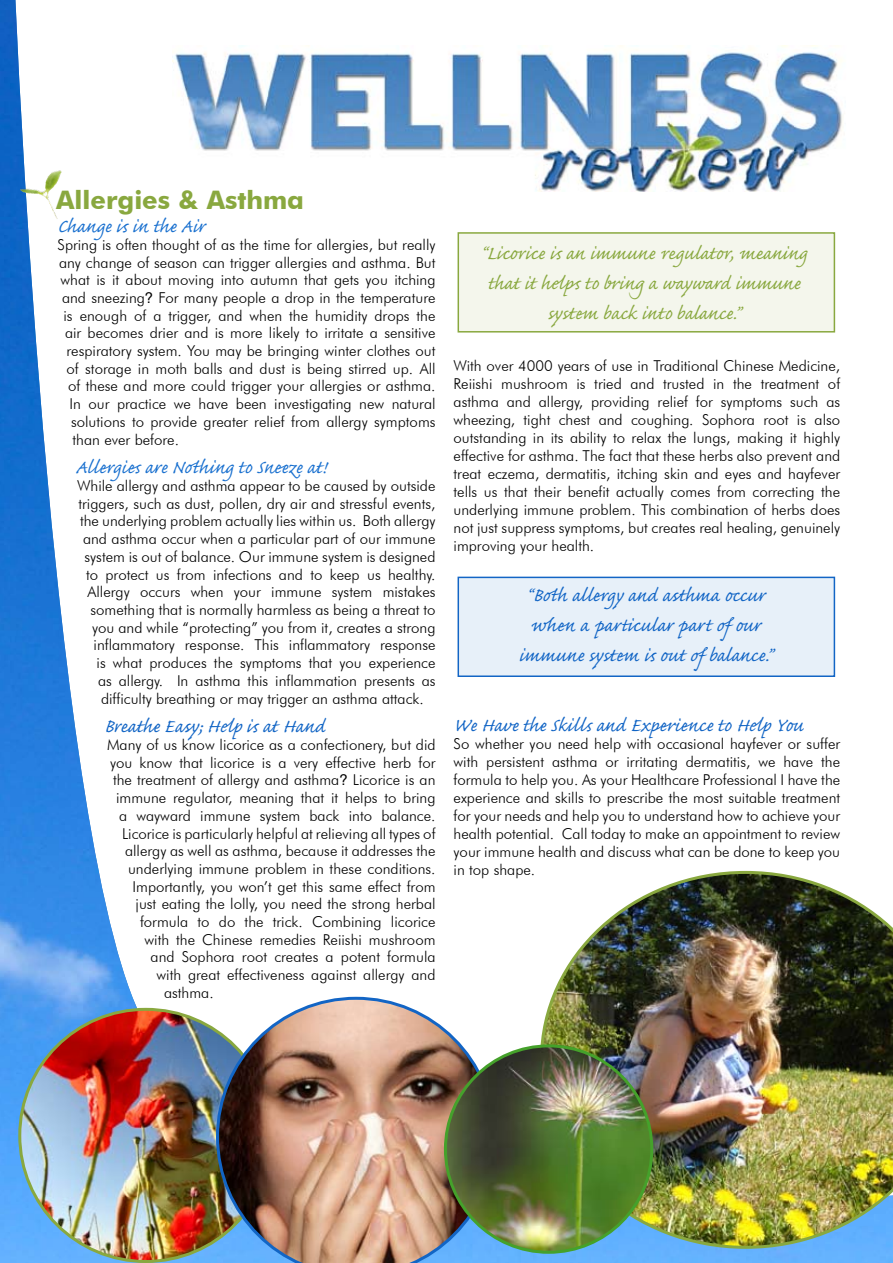
<style>
.page{position:relative;width:893px;height:1263px;background:#fff}
.page>*{position:absolute;margin:0;border:0;box-sizing:border-box;transform-origin:0 0}
.t1{font:700 25.5px "Futura BT";color:#89a83f}
.t2{font:24px/30px "Caflisch Script Pro";color:#1265c5;text-align:center}
.t3{font:24px/30px "Caflisch Script Pro";color:#89a83f;text-align:center}
.t4{font:24px "Caflisch Script Pro";color:#1970cf}
.t5{font:300 15px/18px "Futura BT";color:#000;text-align:justify}
.s1{font-family:"Helvetica";font-weight:400}
</style>
<div class="page">
<img style="left:0;top:0;width:893px;height:1263px">
<img style="left:20px;top:170px;width:42px;height:49px">
<img style="left:20px;top:1009px;width:251px;height:252px;border-radius:50%">
<img style="left:216px;top:997px;width:280px;height:266px">
<img style="left:540px;top:871px;width:353px;height:378px">
<img style="left:445px;top:1046px;width:207px;height:206px;border-radius:50%">
<div style="left:458px;top:577px;width:376px;height:99px;background:#e7f0f9"></div>
<div style="left:458px;top:577px;width:377px;height:100px;border:2px solid #1265c5"></div>
<div style="left:458px;top:233px;width:376px;height:99px;background:#f4f6ec"></div>
<div style="left:458px;top:232px;width:377px;height:101px;border:2px solid #89a83f"></div>
<h1 class="t1" style="left:56px;top:185px;width:249px">Allergies &amp; Asthma</h1>
<h2 class="t4" style="left:58px;top:214px;width:150px">Change is in the Air</h2>
<p class="t5" style="left:58px;top:235px;width:379px">Spring is often thought of as the time for allergies, but really</p>
<p class="t5" style="left:59px;top:253px;width:378px">any change of season can trigger allergies and asthma. But</p>
<p class="t5" style="left:61px;top:271px;width:376px">what is it about moving into autumn that gets you itching</p>
<p class="t5" style="left:62px;top:288px;width:375px">and sneezing<span class="s1">?</span> For many people a drop in the temperature</p>
<p class="t5" style="left:64px;top:306px;width:373px">is enough of a trigger, and when the humidity drops the</p>
<p class="t5" style="left:65px;top:324px;width:372px">air becomes drier and is more likely to irritate a sensitive</p>
<p class="t5" style="left:67px;top:342px;width:370px">respiratory system. You may be bringing winter clothes out</p>
<p class="t5" style="left:67px;top:359px;width:371px">of storage in moth balls and dust is being stirred up. All</p>
<p class="t5" style="left:68px;top:377px;width:369px">of these and more could trigger your allergies or asthma.</p>
<p class="t5" style="left:70px;top:395px;width:367px">In our practice we have been investigating new natural</p>
<p class="t5" style="left:71px;top:412px;width:366px">solutions to provide greater relief from allergy symptoms</p>
<p class="t5" style="left:73px;top:430px;width:108px">than ever before.</p>
<h2 class="t4" style="left:76px;top:455px;width:252px">Allergies are Nothing to Sneeze at!</h2>
<p class="t5" style="left:77px;top:477px;width:360px">While allergy and asthma appear to be caused by outside</p>
<p class="t5" style="left:79px;top:494px;width:358px">triggers, such as dust, pollen, dry air and stressful events,</p>
<p class="t5" style="left:80px;top:512px;width:357px">the underlying problem actually lies within us. Both allergy</p>
<p class="t5" style="left:83px;top:530px;width:354px">and asthma occur when a particular part of our immune</p>
<p class="t5" style="left:85px;top:547px;width:352px">system is out of balance. Our immune system is designed</p>
<p class="t5" style="left:86px;top:565px;width:351px">to protect us from infections and to keep us healthy.</p>
<p class="t5" style="left:88px;top:583px;width:349px">Allergy occurs when your immune system mistakes</p>
<p class="t5" style="left:91px;top:600px;width:347px">something that is normally harmless as being a threat to</p>
<p class="t5" style="left:92px;top:618px;width:345px">you and while “protecting” you from it, creates a strong</p>
<p class="t5" style="left:94px;top:636px;width:344px">inflammatory response. This inflammatory response</p>
<p class="t5" style="left:97px;top:654px;width:340px">is what produces the symptoms that you experience</p>
<p class="t5" style="left:98px;top:671px;width:339px">as allergy. In asthma this inflammation presents as</p>
<p class="t5" style="left:101px;top:689px;width:324px">difficulty breathing or may trigger an asthma attack.</p>
<h2 class="t2" style="left:104px;top:714px;width:222px">Breathe Easy; Help is at Hand</h2>
<p class="t5" style="left:107px;top:735px;width:330px">Many of us know licorice as a confectionery, but did</p>
<p class="t5" style="left:110px;top:753px;width:327px">you know that licorice is a very effective herb for</p>
<p class="t5" style="left:113px;top:771px;width:324px">the treatment of allergy and asthma<span class="s1">?</span> Licorice is an</p>
<p class="t5" style="left:116px;top:789px;width:321px">immune regulator, meaning that it helps to bring</p>
<p class="t5" style="left:119px;top:806px;width:318px">a wayward immune system back into balance.</p>
<p class="t5" style="left:122px;top:824px;width:315px">Licorice is particularly helpful at relieving all types of</p>
<p class="t5" style="left:125px;top:842px;width:312px">allergy as well as asthma, because it addresses the</p>
<p class="t5" style="left:128px;top:859px;width:309px">underlying immune problem in these conditions.</p>
<p class="t5" style="left:133px;top:877px;width:304px">Importantly, you won’t get this same effect from</p>
<p class="t5" style="left:136px;top:895px;width:301px">just eating the lolly, you need the strong herbal</p>
<p class="t5" style="left:140px;top:912px;width:297px">formula to do the trick. Combining licorice</p>
<p class="t5" style="left:145px;top:930px;width:292px">with the Chinese remedies Reiishi mushroom</p>
<p class="t5" style="left:151px;top:948px;width:287px">and Sophora root creates a potent formula</p>
<p class="t5" style="left:157px;top:966px;width:280px">with great effectiveness against allergy and</p>
<p class="t5" style="left:164px;top:984px;width:51px">asthma.</p>
<h2 class="t3" style="left:481px;top:240px;width:327px">“Licorice is an immune regulator, meaning that it helps to bring a wayward immune system back into balance.”</h2>
<p class="t5" style="left:454px;top:357px;width:388px">With over 4000 years of use in Traditional Chinese Medicine, Reiishi mushroom is tried and trusted in the treatment of asthma and allergy, providing relief for symptoms such as wheezing, tight chest and coughing. Sophora root is also outstanding in its ability to relax the lungs, making it highly effective for asthma. The fact that these herbs also prevent and treat eczema, dermatitis, itching skin and eyes and hayfever tells us that their benefit actually comes from correcting the underlying immune problem. This combination of herbs does not just suppress symptoms, but creates real healing, genuinely improving your health.</p>
<h2 class="t2" style="left:519px;top:582px;width:255px">“Both allergy and asthma occur when a particular part of our immune system is out of balance.”</h2>
<h2 class="t2" style="left:454px;top:713px;width:352px">We Have the Skills and Experience to Help You</h2>
<p class="t5" style="left:454px;top:735px;width:388px">So whether you need help with occasional hayfever or suffer with persistent asthma or irritating dermatitis, we have the formula to help you. As your Healthcare Professional I have the experience and skills to prescribe the most suitable treatment for your needs and help you to understand how to achieve your health potential. Call today to make an appointment to review your immune health and discuss what can be done to keep you in top shape.</p>
</div>
